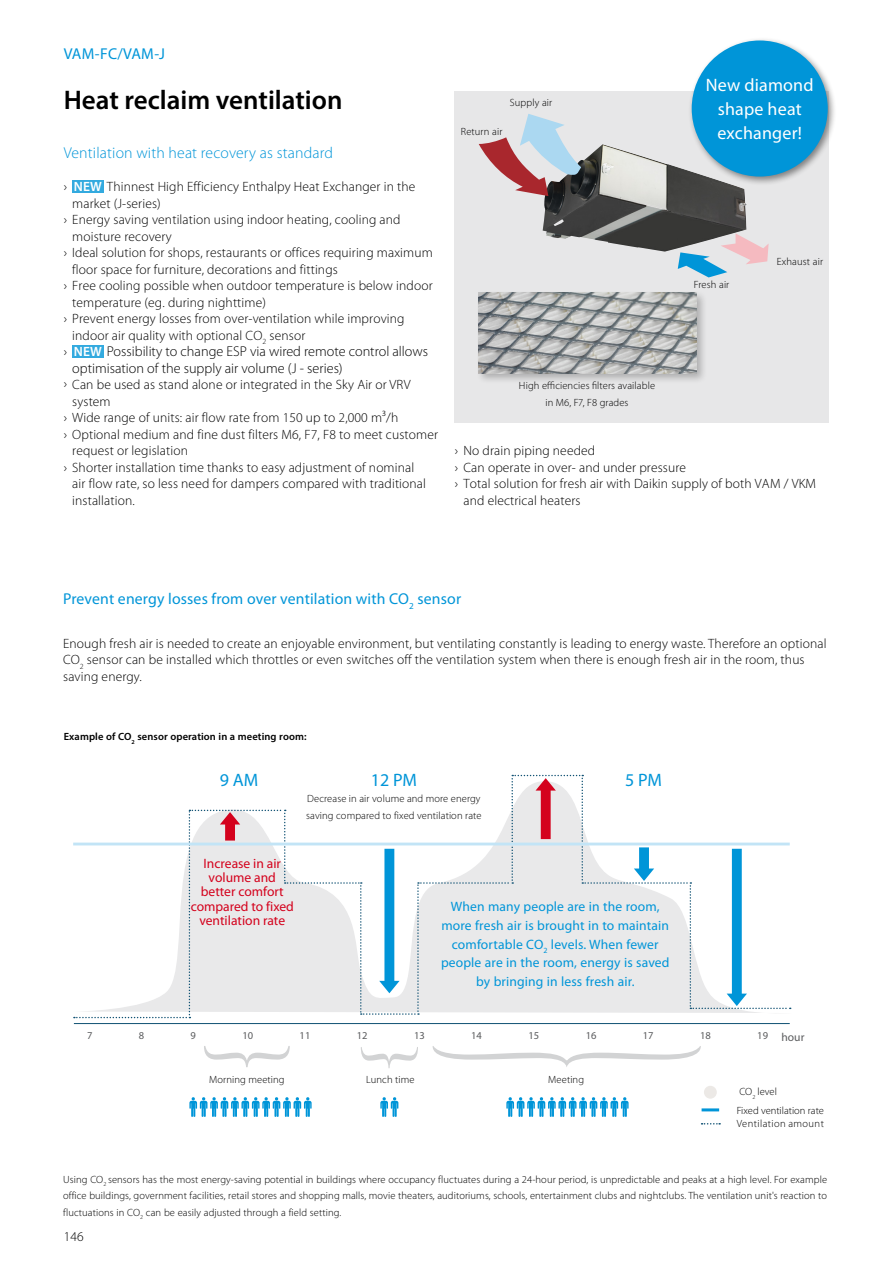
<style>
.page{position:relative;width:893px;height:1263px;background:#fff}
.page>*{position:absolute;margin:0;border:0;box-sizing:border-box;transform-origin:0 0}
.t1{font:600 27px "Myriad Pro";color:#000}
.t2{font:18px/24px "Myriad Pro";letter-spacing:.01em;color:#fff;text-align:center}
.t3{font:18px "Myriad Pro";color:#0095d8}
.t4{font:15.75px "Myriad Pro";letter-spacing:.01em;color:#0095d8}
.t5{font:300 15.75px "Myriad Pro";letter-spacing:.01em;color:#0095d8}
.t6{font:300 14.25px/16.5px "Myriad Pro";color:#000}
.t7{font:13.65px/18.6px "Myriad Pro";letter-spacing:.01em;color:#0095d8;text-align:center}
.t8{font:13.65px/14.2px "Myriad Pro";color:#d4021d;text-align:center}
.t9{font:300 13.5px/16.5px "Myriad Pro";letter-spacing:.01em;color:#000}
.t10{font:11.55px "Myriad Pro";color:#5a5b5d}
.t11{font:300 10.5px/16.5px "Myriad Pro";letter-spacing:.01em;color:#000;text-align:justify}
.t12{font:600 10.5px "Myriad Pro";letter-spacing:.01em;color:#000}
.t13{font:10.5px "Myriad Pro";color:#5a5b5d}
.t14{font:300 10.5px "Myriad Pro";letter-spacing:.04em;color:#000}
.s1{font-weight:600;color:#fff}
.s2{font-size:13.5px}
.s3{font-weight:600;font-size:13.5px;color:#fff}
</style>
<div class="page">
<svg style="left:702px;top:1123px;width:18px;height:1px"></svg>
<hr style="left:702px;top:1108px;width:17px;height:3px;background:#0095d8">
<div style="left:704px;top:1086px;width:13px;height:13px;background:#ece9e6;border-radius:50%"></div>
<svg style="left:189px;top:1097px;width:123px;height:20px"></svg>
<svg style="left:506px;top:1097px;width:123px;height:20px"></svg>
<svg style="left:380px;top:1097px;width:18px;height:20px"></svg>
<svg style="left:204px;top:1046px;width:86px;height:21px"></svg>
<svg style="left:432px;top:1046px;width:269px;height:21px"></svg>
<svg style="left:361px;top:1047px;width:57px;height:21px"></svg>
<hr style="left:74px;top:1023px;width:716px;height:1px;background:#0f5173">
<svg style="left:74px;top:775px;width:717px;height:243px"></svg>
<div style="left:454px;top:91px;width:375px;height:332px;background:#e7e7e8"></div>
<div style="left:476px;top:290px;width:232px;height:95px;background:#000;opacity:.25"></div>
<img style="left:478px;top:293px;width:218px;height:80px">
<img style="left:543px;top:144px;width:204px;height:108px">
<svg style="left:479px;top:114px;width:102px;height:82px"></svg>
<svg style="left:678px;top:233px;width:91px;height:44px"></svg>
<div style="left:72px;top:180px;width:32px;height:13px;background:#33aadf"></div>
<div style="left:72px;top:345px;width:32px;height:13px;background:#33aadf"></div>
<div style="left:688px;top:37px;width:149px;height:149px;background:#000;opacity:.45"></div>
<div style="left:692px;top:41px;width:136px;height:136px;background:#0095d8;border-radius:50%"></div>
<p class="t4" style="left:64px;top:44px;width:103px">VAM-FC/VAM-J</p>
<h1 class="t1" style="left:64px;top:82px;width:280px">Heat reclaim ventilation</h1>
<p class="t5" style="left:64px;top:144px;width:271px">Ventilation with heat recovery as standard</p>
<p class="t9" style="left:64px;top:178px;width:353px">› <span class="s1">NEW</span> Thinnest High Efficiency Enthalpy Heat Exchanger in the</p>
<p class="t9" style="left:72px;top:195px;width:90px">market (J-series)</p>
<p class="t9" style="left:64px;top:211px;width:338px">› Energy saving ventilation using indoor heating, cooling and</p>
<p class="t9" style="left:72px;top:228px;width:101px">moisture recovery</p>
<p class="t9" style="left:64px;top:244px;width:371px">› Ideal solution for shops, restaurants or offices requiring maximum</p>
<p class="t9" style="left:72px;top:261px;width:267px">floor space for furniture, decorations and fittings</p>
<p class="t9" style="left:64px;top:277px;width:370px">› Free cooling possible when outdoor temperature is below indoor</p>
<p class="t9" style="left:72px;top:294px;width:195px">temperature (eg. during nighttime)</p>
<p class="t9" style="left:64px;top:310px;width:342px">› Prevent energy losses from over-ventilation while improving</p>
<p class="t9" style="left:72px;top:327px;width:235px">indoor air quality with optional CO<sub>2</sub> sensor</p>
<p class="t6" style="left:72px;top:343px;width:357px;text-indent:-9px"><span class="s2">›</span> <span class="s3">NEW</span> Possibility to change ESP via wired remote control allows optimisation of the supply air volume (J - series)</p>
<p class="t9" style="left:72px;top:376px;width:340px">Can be used as stand alone or integrated in the Sky Air or VRV</p>
<p class="t9" style="left:72px;top:393px;width:40px">system</p>
<p class="t9" style="left:64px;top:409px;width:336px">› Wide range of units: air flow rate from 150 up to 2,000 m³/h</p>
<p class="t9" style="left:64px;top:426px;width:376px">› Optional medium and fine dust filters M6, F7, F8 to meet customer</p>
<p class="t9" style="left:72px;top:442px;width:117px">request or legislation</p>
<p class="t9" style="left:64px;top:459px;width:352px">› Shorter installation time thanks to easy adjustment of nominal</p>
<p class="t9" style="left:72px;top:475px;width:355px">air flow rate, so less need for dampers compared with traditional</p>
<p class="t9" style="left:72px;top:492px;width:64px">installation.</p>
<p class="t11" style="left:510px;top:95px;width:44px">Supply air</p>
<p class="t11" style="left:461px;top:124px;width:43px">Return air</p>
<h2 class="t2" style="left:706px;top:73px;width:109px">New diamond shape heat exchanger!</h2>
<p class="t11" style="left:694px;top:276px;width:37px">Fresh air</p>
<p class="t11" style="left:777px;top:253px;width:48px">Exhaust air</p>
<p class="t11" style="left:519px;top:377px;width:138px;text-align:center">High efficiencies filters available in M6, F7, F8 grades</p>
<p class="t9" style="left:455px;top:442px;width:142px">› No drain piping needed</p>
<p class="t9" style="left:455px;top:459px;width:233px">› Can operate in over- and under pressure</p>
<p class="t9" style="left:455px;top:475px;width:363px">› Total solution for fresh air with Daikin supply of both VAM / VKM</p>
<p class="t9" style="left:463px;top:492px;width:119px">and electrical heaters</p>
<p class="t4" style="left:63px;top:589px;width:400px">Prevent energy losses from over ventilation with CO<sub>2</sub> sensor</p>
<p class="t9" style="left:63px;top:635px;width:765px">Enough fresh air is needed to create an enjoyable environment, but ventilating constantly is leading to energy waste. Therefore an optional<br>CO<sub>2</sub> sensor can be installed which throttles or even switches off the ventilation system when there is enough fresh air in the room, thus saving energy.</p>
<p class="t12" style="left:64px;top:730px;width:244px">Example of CO<sub>2</sub> sensor operation in a meeting room:</p>
<h2 class="t3" style="left:220px;top:769px;width:40px">9 AM</h2>
<h2 class="t3" style="left:371px;top:769px;width:48px">12 PM</h2>
<h2 class="t3" style="left:625px;top:769px;width:38px">5 PM</h2>
<p class="t11" style="left:306px;top:790px;width:177px">Decrease in air volume and more energy saving compared to fixed ventilation rate</p>
<p class="t8" style="left:191px;top:856px;width:105px">Increase in air volume and better comfort compared to fixed ventilation rate</p>
<p class="t7" style="left:441px;top:897px;width:230px">When many people are in the room, more fresh air is brought in to maintain comfortable CO<sub>2</sub> levels. When fewer people are in the room, energy is saved by bringing in less fresh air.</p>
<p class="t13" style="left:87px;top:1029px;width:7px">7</p>
<p class="t13" style="left:139px;top:1029px;width:7px">8</p>
<p class="t13" style="left:191px;top:1029px;width:7px">9</p>
<p class="t13" style="left:242px;top:1029px;width:12px">10</p>
<p class="t13" style="left:300px;top:1029px;width:12px">11</p>
<p class="t13" style="left:357px;top:1029px;width:12px">12</p>
<p class="t13" style="left:414px;top:1029px;width:12px">13</p>
<p class="t13" style="left:471px;top:1029px;width:12px">14</p>
<p class="t13" style="left:528px;top:1029px;width:12px">15</p>
<p class="t13" style="left:586px;top:1029px;width:12px">16</p>
<p class="t13" style="left:643px;top:1029px;width:12px">17</p>
<p class="t13" style="left:700px;top:1029px;width:12px">18</p>
<p class="t10" style="left:757px;top:1030px;width:49px"><sup>19</sup> hour</p>
<p class="t11" style="left:209px;top:1072px;width:77px">Morning meeting</p>
<p class="t11" style="left:366px;top:1072px;width:50px">Lunch time</p>
<p class="t11" style="left:548px;top:1072px;width:37px">Meeting</p>
<p class="t11" style="left:739px;top:1084px;width:39px">CO<sub>2</sub> level</p>
<p class="t14" style="left:737px;top:1118px;width:89px">Ventilation amount</p>
<p class="t11" style="left:737px;top:1102px;width:89px">Fixed ventilation rate</p>
<p class="t11" style="left:63px;top:1171px;width:765px">Using CO<sub>2</sub> sensors has the most energy-saving potential in buildings where occupancy fluctuates during a 24-hour period, is unpredictable and peaks at a high level. For example office buildings, government facilities, retail stores and shopping malls, movie theaters, auditoriums, schools, entertainment clubs and nightclubs. The ventilation unit's reaction to fluctuations in CO<sub>2</sub> can be easily adjusted through a field setting.</p>
<p class="t9" style="left:64px;top:1228px;width:22px">146</p>
</div>
